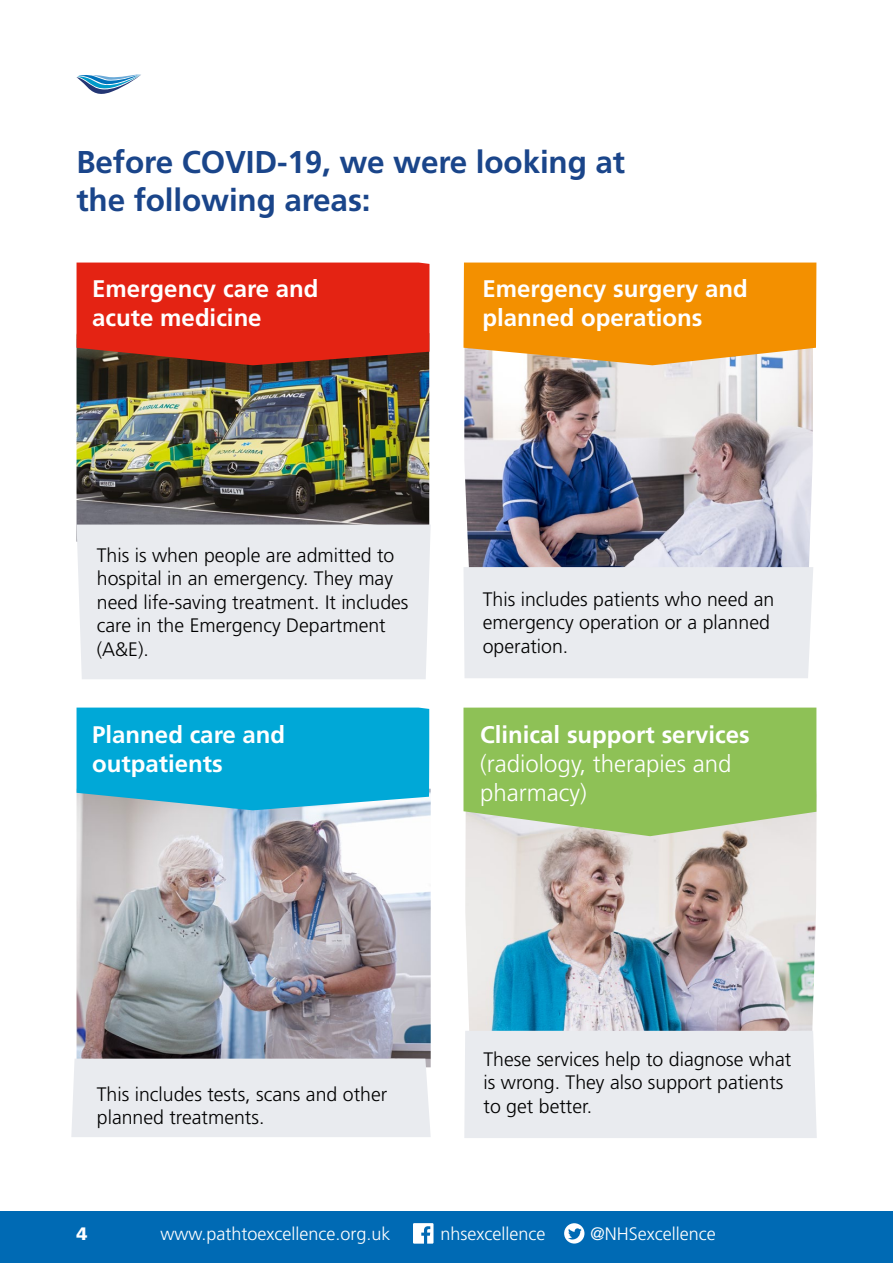
<style>
.page{position:relative;width:893px;height:1263px;background:#fff}
.page>*{position:absolute;margin:0;border:0;box-sizing:border-box;transform-origin:0 0}
.Heading_2{font:700 31.5px/37.8px "Frutiger";letter-spacing:-.005em;color:#1a458a}
.Body{font:700 24px/28.8px "Frutiger";color:#fff}
.Body-2{font:300 24px/28.8px "Frutiger";color:#fff}
.Body-3{font:300 19.5px/23.4px "Frutiger";color:#000}
.Body-4{font:300 18px "Frutiger";color:#fff}
.t1{font:900 18px "Frutiger";color:#fff}
.s1{font-weight:700}
</style>
<div class="page">
<div style="left:0;top:1212px;width:893px;height:51px;background:#006ab4"></div>
<svg style="left:564px;top:1223px;width:20px;height:20px"></svg>
<svg style="left:413px;top:1223px;width:20px;height:20px"></svg>
<svg style="left:77px;top:74px;width:64px;height:20px"></svg>
<img style="left:464px;top:365px;width:349px;height:202px">
<img style="left:77px;top:365px;width:352px;height:160px">
<div style="left:463px;top:567px;width:350px;height:111px;background:#e9ebef"></div>
<div style="left:77px;top:525px;width:354px;height:154px;background:#e9ebef"></div>
<svg style="left:77px;top:263px;width:352px;height:102px;background:#d72414"></svg>
<svg style="left:463px;top:263px;width:353px;height:102px;background:#f09612"></svg>
<img style="left:465px;top:763px;width:352px;height:268px">
<img style="left:77px;top:789px;width:354px;height:270px">
<div style="left:464px;top:1031px;width:353px;height:107px;background:#e9ebef"></div>
<div style="left:71px;top:1059px;width:360px;height:78px;background:#e9ebef"></div>
<svg style="left:77px;top:707px;width:352px;height:103px;background:#10abd6"></svg>
<svg style="left:463px;top:707px;width:353px;height:129px;background:#96c463"></svg>
<p class="Heading_2" style="left:77px;top:143px;width:550px">Before COVID-19, we were looking at the following areas:</p>
<p class="Body" style="left:92px;top:274px;width:228px">Emergency care and acute medicine</p>
<p class="Body" style="left:482px;top:274px;width:267px">Emergency surgery and planned operations</p>
<p class="Body-3" style="left:97px;top:543px;width:313px">This is when people are admitted to hospital in an emergency. They may need life-saving treatment. It includes care in the Emergency Department (A&amp;E).</p>
<p class="Body" style="left:92px;top:720px;width:194px">Planned care and outpatients</p>
<p class="Body-3" style="left:483px;top:588px;width:293px">This includes patients who need an emergency operation or a planned operation.</p>
<p class="Body-2" style="left:480px;top:721px;width:271px"><span class="s1">Clinical support services </span>(radiology, therapies and pharmacy)</p>
<p class="Body-3" style="left:97px;top:1082px;width:292px">This includes tests, scans and other planned treatments.</p>
<p class="Body-3" style="left:484px;top:1047px;width:309px">These services help to diagnose what is wrong. They also support patients to get better.</p>
<p class="t1" style="left:77px;top:1222px;width:13px">4</p>
<p class="Body-4" style="left:160px;top:1223px;width:232px">www.pathtoexcellence.org.uk</p>
<p class="Body-4" style="left:440px;top:1223px;width:106px">nhsexcellence</p>
<p class="Body-4" style="left:590px;top:1223px;width:127px">@NHSexcellence</p>
</div>
